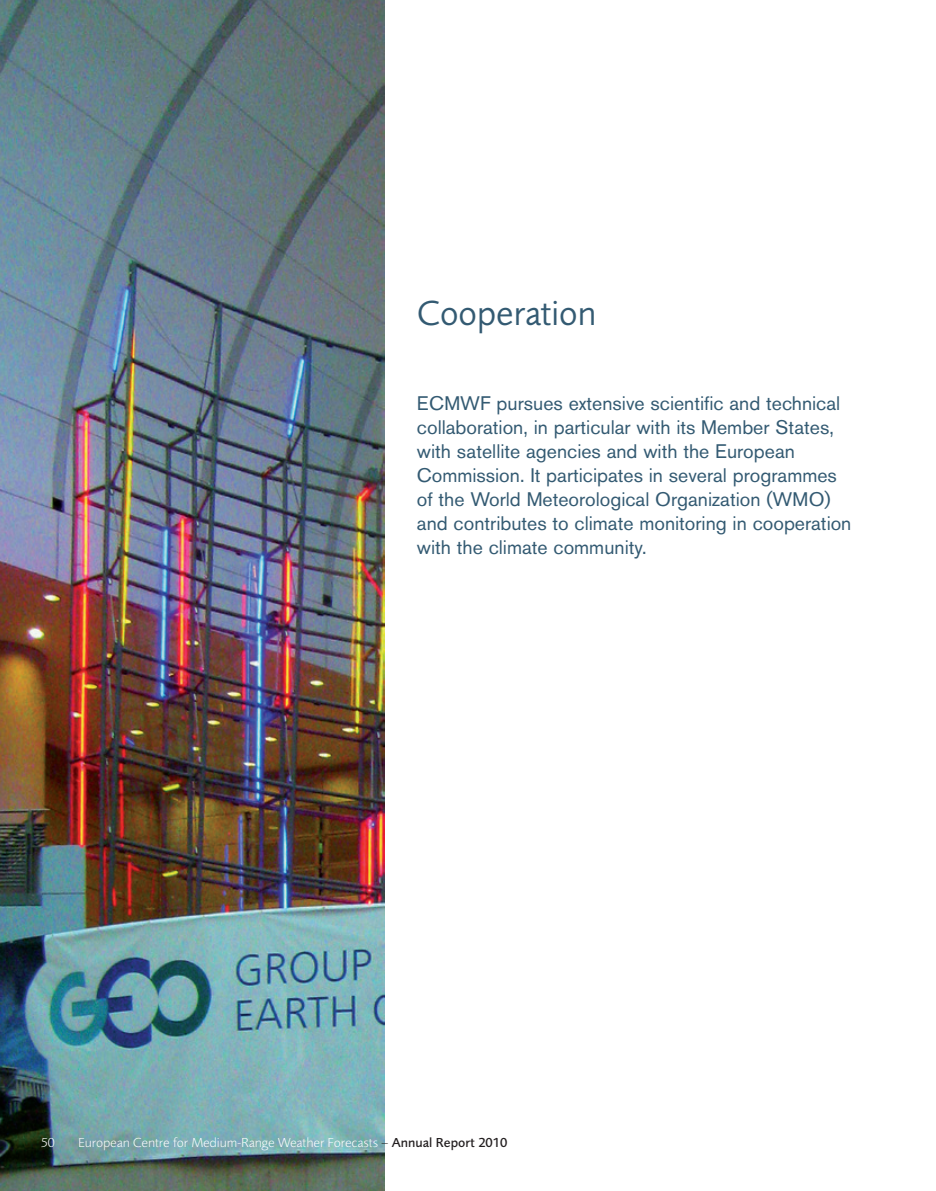
<style>
.page{position:relative;width:936px;height:1191px;background:#fff}
.page>*{position:absolute;margin:0;border:0;box-sizing:border-box;transform-origin:0 0}
.t1{font:36px "Foundry Sans";color:#335a72}
.t2{font:19.5px/24px "Akzidenz Grotesk BE";color:#335a72}
.t3{font:300 13.5px "Foundry Sans";color:#fff}
.s1{color:#231f20}
.s2{font-weight:500;color:#231f20}
</style>
<div class="page">
<img style="left:0;top:0;width:385px;height:1191px">
<h1 class="t1" style="left:417px;top:293px;width:181px">Cooperation</h1>
<p class="t2" style="left:417px;top:391px;width:436px">ECMWF pursues extensive scientific and technical collaboration, in particular with its Member States, with satellite agencies and with the European Commission. It participates in several programmes of the World Meteorological Organization (WMO) and contributes to climate monitoring in cooperation with the climate community.</p>
<p class="t3" style="left:41px;top:1135px;width:15px">50</p>
<p class="t3" style="left:78px;top:1135px;width:431px">European Centre for Medium-Range Weather Forecasts <span class="s1">–</span> <span class="s2">Annual Report 2010</span></p>
</div>
